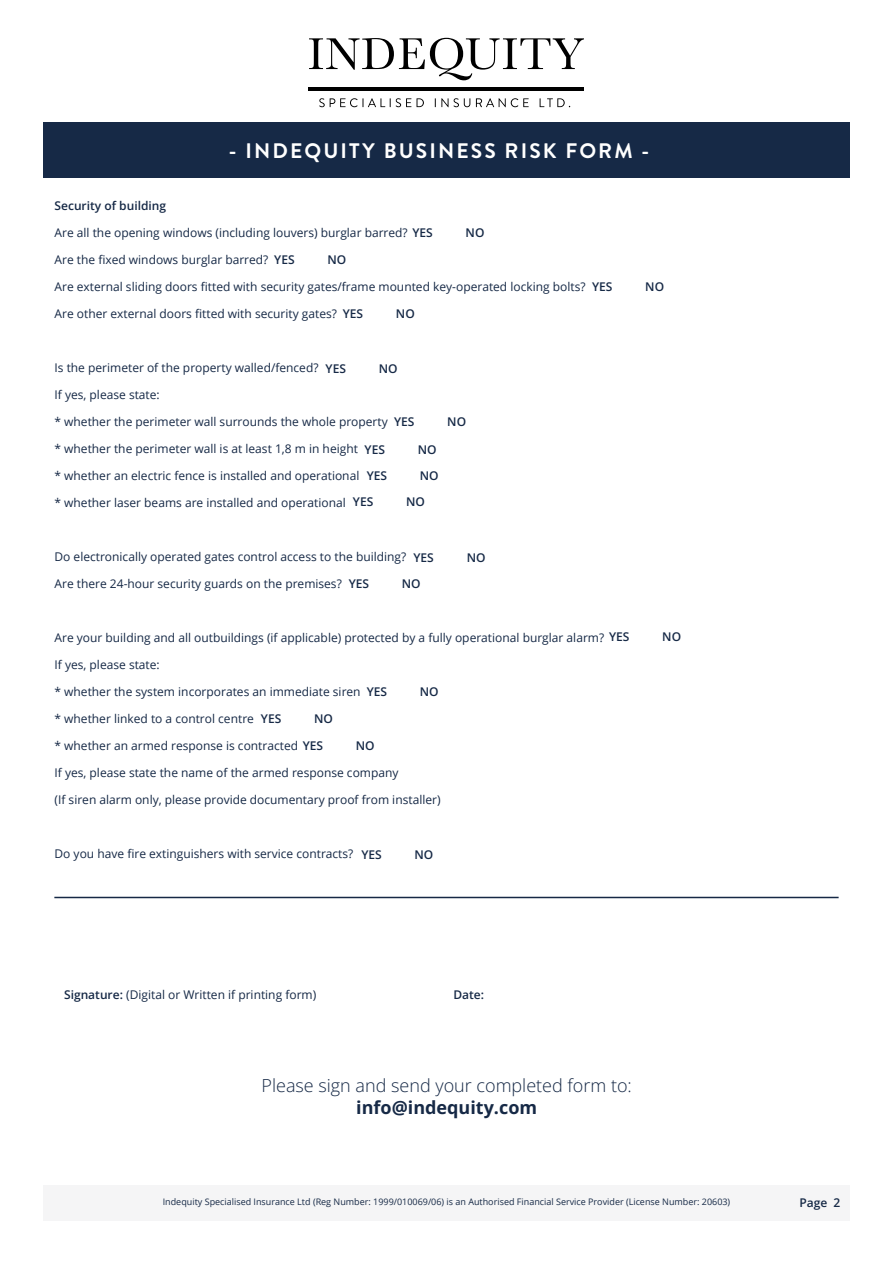
<style>
.page{position:relative;width:893px;height:1263px;background:#fff}
.page>*{position:absolute;margin:0;border:0;box-sizing:border-box;transform-origin:0 0}
.t1{font:700 21px "Brandon Grotesque";letter-spacing:.1em;color:#fff}
.t2{font:300 18px "Open Sans";color:#162946}
.t3{font:700 18px "Open Sans";color:#162946}
.t4{font:12px "Open Sans";color:#162946}
.t5{font:600 12px "Open Sans";color:#162946}
.t6{font:9px "Open Sans";color:#162946}
.s1{font-weight:600}
</style>
<div class="page">
<div style="left:43px;top:1185px;width:807px;height:35px;background:#f5f5f6"></div>
<svg style="left:309px;top:38px;width:275px;height:42px"></svg>
<hr style="left:309px;top:87px;width:275px;height:3px;background:#000">
<svg style="left:319px;top:98px;width:92px;height:9px"></svg>
<svg style="left:417px;top:98px;width:7px;height:9px"></svg>
<svg style="left:435px;top:98px;width:35px;height:9px"></svg>
<svg style="left:476px;top:98px;width:53px;height:9px"></svg>
<svg style="left:540px;top:98px;width:30px;height:9px"></svg>
<hr style="left:54px;top:897px;width:785px;height:1px;background:#162946">
<div style="left:43px;top:123px;width:807px;height:55px;background:#162946"></div>
<h1 class="t1" style="left:229px;top:136px;width:422px">- INDEQUITY BUSINESS RISK FORM -</h1>
<p class="t5" style="left:55px;top:197px;width:113px">Security of building</p>
<p class="t4" style="left:55px;top:225px;width:380px">Are all the opening windows (including louvers) burglar barred? <span class="s1">YES</span></p>
<p class="t4" style="left:55px;top:252px;width:215px">Are the fixed windows burglar barred?</p>
<p class="t4" style="left:55px;top:279px;width:533px">Are external sliding doors fitted with security gates/frame mounted key-operated locking bolts?</p>
<p class="t4" style="left:55px;top:306px;width:284px">Are other external doors fitted with security gates?</p>
<p class="t5" style="left:466px;top:225px;width:20px">NO</p>
<p class="t5" style="left:274px;top:251px;width:22px">YES</p>
<p class="t5" style="left:327px;top:251px;width:20px">NO</p>
<p class="t5" style="left:592px;top:279px;width:22px">YES</p>
<p class="t5" style="left:645px;top:279px;width:20px">NO</p>
<p class="t5" style="left:343px;top:306px;width:22px">YES</p>
<p class="t5" style="left:396px;top:306px;width:20px">NO</p>
<p class="t4" style="left:55px;top:360px;width:266px">Is the perimeter of the property walled/fenced?</p>
<p class="t4" style="left:55px;top:387px;width:107px">If yes, please state:</p>
<p class="t4" style="left:55px;top:414px;width:335px">* whether the perimeter wall surrounds the whole property</p>
<p class="t4" style="left:55px;top:441px;width:305px">* whether the perimeter wall is at least 1,8 m in height</p>
<p class="t4" style="left:55px;top:468px;width:306px">* whether an electric fence is installed and operational</p>
<p class="t4" style="left:55px;top:495px;width:293px">* whether laser beams are installed and operational</p>
<p class="t5" style="left:326px;top:360px;width:22px">YES</p>
<p class="t5" style="left:379px;top:360px;width:20px">NO</p>
<p class="t5" style="left:394px;top:413px;width:22px">YES</p>
<p class="t5" style="left:447px;top:413px;width:20px">NO</p>
<p class="t5" style="left:365px;top:441px;width:22px">YES</p>
<p class="t5" style="left:418px;top:441px;width:20px">NO</p>
<p class="t5" style="left:367px;top:467px;width:22px">YES</p>
<p class="t5" style="left:420px;top:467px;width:20px">NO</p>
<p class="t5" style="left:353px;top:493px;width:22px">YES</p>
<p class="t5" style="left:406px;top:493px;width:20px">NO</p>
<p class="t4" style="left:55px;top:549px;width:353px">Do electronically operated gates control access to the building?</p>
<p class="t4" style="left:55px;top:576px;width:289px">Are there 24-hour security guards on the premises?</p>
<p class="t5" style="left:413px;top:550px;width:22px">YES</p>
<p class="t5" style="left:467px;top:550px;width:20px">NO</p>
<p class="t5" style="left:349px;top:575px;width:22px">YES</p>
<p class="t5" style="left:402px;top:575px;width:20px">NO</p>
<p class="t4" style="left:55px;top:630px;width:576px">Are your building and all outbuildings (if applicable) protected by a fully operational burglar alarm? <span class="s1">YES</span></p>
<p class="t4" style="left:55px;top:657px;width:107px">If yes, please state:</p>
<p class="t4" style="left:55px;top:684px;width:308px">* whether the system incorporates an immediate siren</p>
<p class="t4" style="left:55px;top:711px;width:201px">* whether linked to a control centre</p>
<p class="t4" style="left:55px;top:738px;width:270px">* whether an armed response is contracted <span class="s1">YES</span></p>
<p class="t4" style="left:55px;top:765px;width:345px">If yes, please state the name of the armed response company</p>
<p class="t4" style="left:55px;top:792px;width:388px">(If siren alarm only, please provide documentary proof from installer)</p>
<p class="t5" style="left:367px;top:683px;width:22px">YES</p>
<p class="t5" style="left:420px;top:683px;width:20px">NO</p>
<p class="t5" style="left:261px;top:710px;width:22px">YES</p>
<p class="t5" style="left:314px;top:710px;width:20px">NO</p>
<p class="t5" style="left:356px;top:737px;width:20px">NO</p>
<p class="t4" style="left:55px;top:846px;width:300px">Do you have fire extinguishers with service contracts?</p>
<p class="t5" style="left:361px;top:846px;width:22px">YES</p>
<p class="t5" style="left:415px;top:846px;width:20px">NO</p>
<p class="t5" style="left:662px;top:628px;width:20px">NO</p>
<p class="t4" style="left:64px;top:986px;width:254px"><span class="s1">Signature:</span> (Digital or Written if printing form)</p>
<p class="t5" style="left:453px;top:986px;width:32px">Date:</p>
<h2 class="t2" style="left:262px;top:1073px;width:372px">Please sign and send your completed form to:</h2>
<h2 class="t3" style="left:356px;top:1094px;width:182px">info@indequity.com</h2>
<p class="t6" style="left:163px;top:1196px;width:569px">Indequity Specialised Insurance Ltd (Reg Number: 1999/010069/06) is an Authorised Financial Service Provider (License Number: 20603)</p>
<p class="t5" style="left:800px;top:1194px;width:42px">Page 2</p>
</div>
